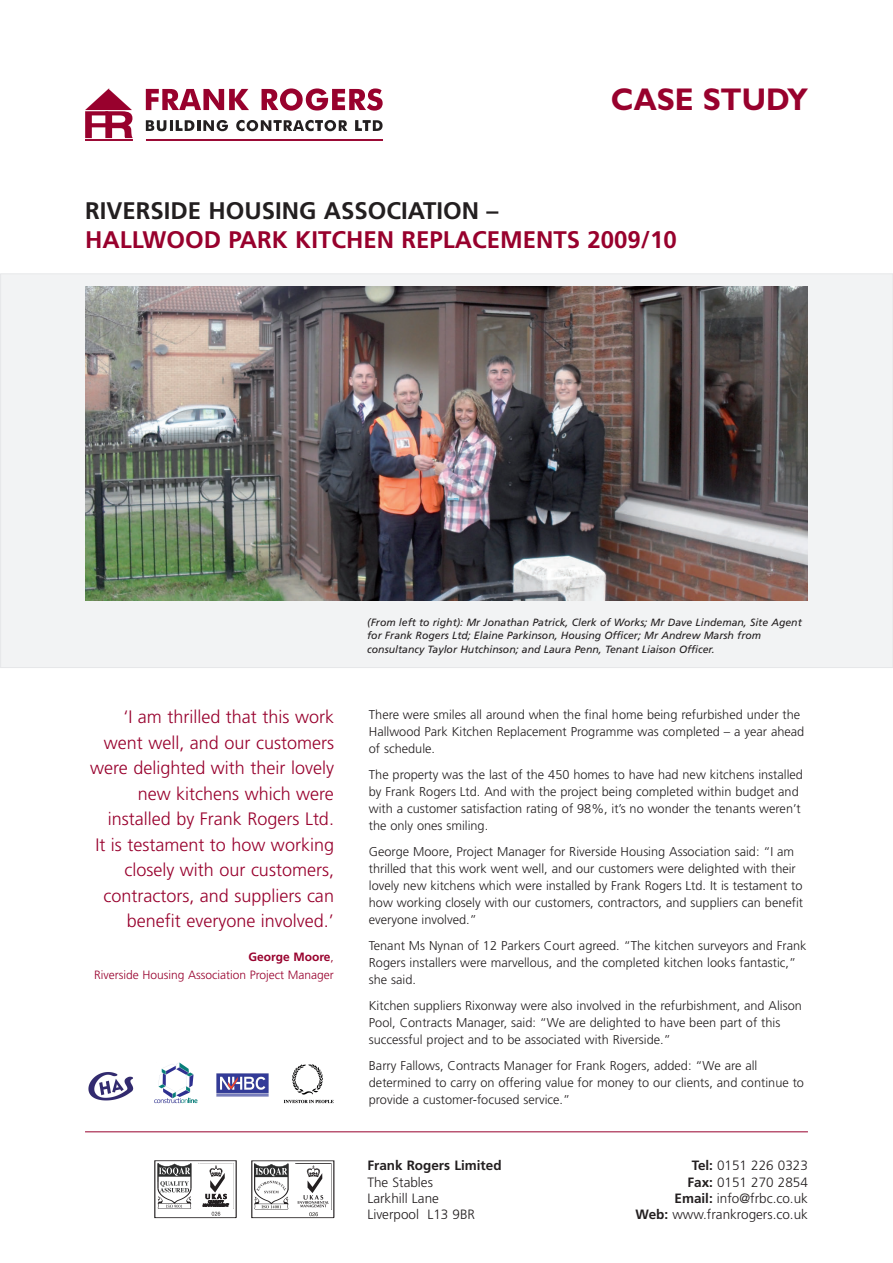
<style>
.page{position:relative;width:893px;height:1263px;background:#fff}
.page>*{position:absolute;margin:0;border:0;box-sizing:border-box;transform-origin:0 0}
.t1{font:700 31.5px "Gill Sans";color:#98012d;scale:.94 1}
.t2{font:700 24px "Frutiger LT";color:#98012d}
.t3{font:700 24px "Frutiger LT";color:#231f20}
.t4{font:300 18px/25.5px "Frutiger LT";color:#98012d;text-align:right}
.t5{font:300 13.5px/16.2px "Frutiger LT";color:#231f20}
.t6{font:700 13.5px "Frutiger LT";color:#231f20}
.t7{font:300 12.75px/17.1px "Frutiger LT";color:#231f20}
.t8{font:300 12px/18px "Frutiger LT";color:#98012d;text-align:right}
.t9{font:italic 10.5px/13.5px "Frutiger LT";color:#231f20}
.s1{font-weight:700}
</style>
<div class="page">
<svg style="left:198px;top:1163px;width:36px;height:53px"></svg>
<svg style="left:158px;top:1163px;width:34px;height:46px"></svg>
<svg style="left:295px;top:1163px;width:36px;height:53px"></svg>
<svg style="left:254px;top:1163px;width:35px;height:46px"></svg>
<div style="left:1px;top:274px;width:892px;height:393px;background:#f2f3f4"></div>
<img style="left:85px;top:287px;width:723px;height:313px">
<svg style="left:146px;top:89px;width:103px;height:21px"></svg>
<svg style="left:262px;top:88px;width:121px;height:23px"></svg>
<svg style="left:146px;top:120px;width:82px;height:11px"></svg>
<svg style="left:236px;top:120px;width:111px;height:11px"></svg>
<svg style="left:355px;top:120px;width:28px;height:11px"></svg>
<svg style="left:85px;top:89px;width:48px;height:52px"></svg>
<svg style="left:146px;top:139px;width:237px;height:2px"></svg>
<hr style="left:85px;top:1131px;width:723px;height:1px;background:#98012d">
<img style="left:88px;top:1072px;width:46px;height:29px">
<img style="left:154px;top:1063px;width:44px;height:41px">
<img style="left:216px;top:1074px;width:52px;height:23px">
<img style="left:284px;top:1064px;width:50px;height:40px">
<h1 class="t1" style="left:611px;top:81px;width:211px">CASE STUDY</h1>
<h2 class="t3" style="left:85px;top:201px;width:415px">RIVERSIDE HOUSING ASSOCIATION –</h2>
<h2 class="t2" style="left:85px;top:230px;width:593px">HALLWOOD PARK KITCHEN REPLACEMENTS 2009/10</h2>
<p class="t4" style="left:90px;top:705px;width:245px">‘I am thrilled that this work went well, and our customers were delighted with their lovely new kitchens which were installed by Frank Rogers Ltd.<br>It is testament to how working closely with our customers, contractors, and suppliers can benefit everyone involved.’</p>
<p class="t8" style="left:94px;top:949px;width:241px"><span class="s1">George Moore</span>,<br>Riverside Housing Association Project Manager</p>
<p class="t9" style="left:367px;top:616px;width:436px">(From left to right): Mr Jonathan Patrick, Clerk of Works; Mr Dave Lindeman, Site Agent for Frank Rogers Ltd; Elaine Parkinson, Housing Officer; Mr Andrew Marsh from consultancy Taylor Hutchinson; and Laura Penn, Tenant Liaison Officer.</p>
<p class="t7" style="left:369px;top:707px;width:437px">There were smiles all around when the final home being refurbished under the<br>Hallwood Park Kitchen Replacement Programme was completed – a year ahead of schedule.</p>
<p class="t7" style="left:369px;top:767px;width:436px">The property was the last of the 450 homes to have had new kitchens installed by Frank Rogers Ltd. And with the project being completed within budget and with a customer satisfaction rating of 98%, it’s no wonder the tenants weren’t the only ones smiling.</p>
<p class="t7" style="left:369px;top:844px;width:436px">George Moore, Project Manager for Riverside Housing Association said: “I am thrilled that this work went well, and our customers were delighted with their lovely new kitchens which were installed by Frank Rogers Ltd. It is testament to how working closely with our customers, contractors, and suppliers can benefit everyone involved.”</p>
<p class="t7" style="left:369px;top:938px;width:439px">Tenant Ms Nynan of 12 Parkers Court agreed. “The kitchen surveyors and Frank<br>Rogers installers were marvellous, and the completed kitchen looks fantastic,” she said.</p>
<p class="t7" style="left:369px;top:998px;width:435px">Kitchen suppliers Rixonway were also involved in the refurbishment, and Alison<br>Pool, Contracts Manager, said: “We are delighted to have been part of this successful project and to be associated with Riverside.”</p>
<p class="t7" style="left:369px;top:1057px;width:437px">Barry Fallows, Contracts Manager for Frank Rogers, added: “We are all determined to carry on offering value for money to our clients, and continue to provide a customer-focused service.”</p>
<p class="t6" style="left:367px;top:1160px;width:136px">Frank Rogers Limited</p>
<p class="t5" style="left:367px;top:1175px;width:109px">The Stables<br>Larkhill Lane<br>Liverpool L13 9BR</p>
<p class="t5" style="left:635px;top:1158px;width:174px;text-align:right"><span class="s1">Tel:</span> 0151 226 0323<br><span class="s1">Fax:</span> 0151 270 2854<br><span class="s1">Email:</span> info@frbc.co.uk<br><span class="s1">Web:</span> www.frankrogers.co.uk</p>
</div>
